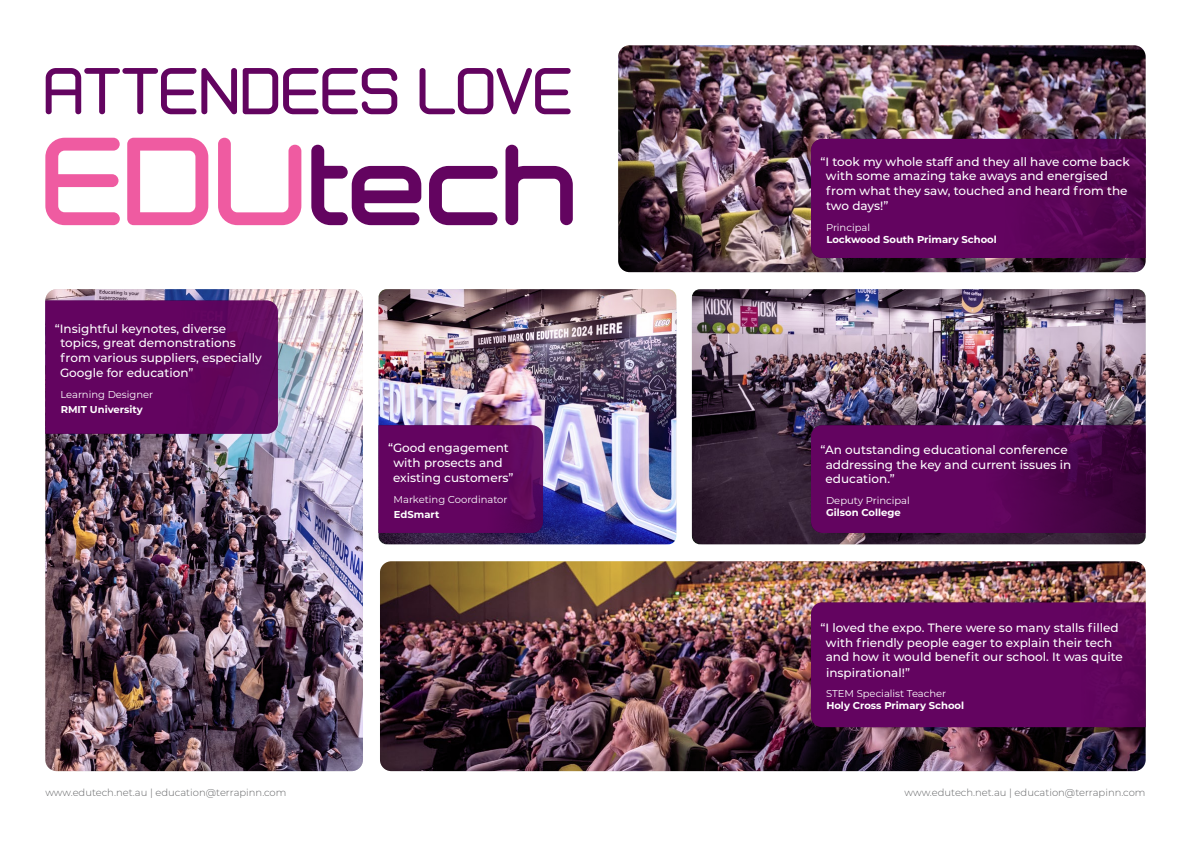
<style>
.page{position:relative;width:1191px;height:842px;background:#fff}
.page>*{position:absolute;margin:0;border:0;box-sizing:border-box;transform-origin:0 0}
.t1{font:66px "Zolano Sans BTN Bold";letter-spacing:-.005em;color:#630460}
.t2{font:500 12px/14.4px "Montserrat";color:#fff}
.t3{font:300 10px "Montserrat";color:#636466}
.t4{font:700 10px "Montserrat";color:#fff}
.t5{font:10px "Montserrat";color:#fff}
</style>
<div class="page">
<img style="left:618px;top:45px;width:527px;height:227px;border-radius:11px">
<img style="left:380px;top:561px;width:765px;height:210px;border-radius:11px">
<img style="left:45px;top:289px;width:318px;height:482px;border-radius:11px">
<img style="left:378px;top:289px;width:298px;height:255px;border-radius:11px">
<img style="left:692px;top:289px;width:453px;height:255px;border-radius:11px">
<svg style="left:45px;top:138px;width:75px;height:87px"></svg>
<svg style="left:127px;top:138px;width:81px;height:87px"></svg>
<svg style="left:218px;top:138px;width:83px;height:87px"></svg>
<svg style="left:311px;top:145px;width:110px;height:80px"></svg>
<svg style="left:429px;top:166px;width:68px;height:59px"></svg>
<svg style="left:505px;top:145px;width:68px;height:80px"></svg>
<svg style="left:378px;top:425px;width:165px;height:108px;background:#61085f"></svg>
<svg style="left:45px;top:300px;width:233px;height:134px;background:#620861"></svg>
<svg style="left:811px;top:602px;width:334px;height:125px;background:#61055d"></svg>
<svg style="left:811px;top:425px;width:334px;height:108px;background:#4d044b"></svg>
<svg style="left:811px;top:139px;width:334px;height:119px;background:#5c0459"></svg>
<div style="left:386px;top:441px;width:129px;height:79px;background:#630460"></div>
<div style="left:818px;top:621px;width:307px;height:92px;background:#630460"></div>
<div style="left:53px;top:321px;width:211px;height:96px;background:#630460"></div>
<div style="left:818px;top:154px;width:314px;height:93px;background:#630460;opacity:.9"></div>
<div style="left:818px;top:443px;width:255px;height:77px;background:#630460;opacity:.9"></div>
<h1 class="t1" style="left:43px;top:52px;width:532px">ATTENDEES LOVE</h1>
<p class="t2" style="left:60px;top:321px;width:203px;text-indent:-6px">“Insightful keynotes, diverse topics, great demonstrations from various suppliers, especially</p>
<p class="t2" style="left:60px;top:365px;width:135px">Google for education”</p>
<p class="t5" style="left:60px;top:388px;width:94px">Learning Designer</p>
<p class="t4" style="left:61px;top:402px;width:83px">RMIT University</p>
<p class="t2" style="left:388px;top:440px;width:122px;text-align:center">“Good engagement with prosects and</p>
<p class="t2" style="left:393px;top:470px;width:122px">existing customers”</p>
<p class="t5" style="left:393px;top:492px;width:115px">Marketing Coordinator</p>
<p class="t4" style="left:394px;top:507px;width:47px">EdSmart</p>
<p class="t2" style="left:826px;top:154px;width:305px;text-indent:-5px">“I took my whole staff and they all have come back with some amazing take aways and energised from what they saw, touched and heard from the</p>
<p class="t2" style="left:826px;top:198px;width:64px">two days!”</p>
<p class="t5" style="left:826px;top:220px;width:46px">Principal</p>
<p class="t4" style="left:826px;top:232px;width:172px">Lockwood South Primary School</p>
<p class="t2" style="left:825px;top:442px;width:247px;text-indent:-5px">“An outstanding educational conference addressing the key and current issues in education.”</p>
<p class="t5" style="left:826px;top:493px;width:85px">Deputy Principal</p>
<p class="t4" style="left:826px;top:505px;width:76px">Gilson College</p>
<p class="t2" style="left:820px;top:620px;width:304px;text-align:center">“I loved the expo. There were so many stalls filled with friendly people eager to explain their tech and how it would benefit our school. It was quite</p>
<p class="t2" style="left:826px;top:665px;width:85px">inspirational!”</p>
<p class="t5" style="left:826px;top:687px;width:122px">STEM Specialist Teacher</p>
<p class="t4" style="left:826px;top:698px;width:139px">Holy Cross Primary School</p>
<p class="t3" style="left:45px;top:785px;width:243px">www.edutech.net.au | education@terrapinn.com</p>
<p class="t3" style="left:904px;top:785px;width:243px">www.edutech.net.au | education@terrapinn.com</p>
</div>
